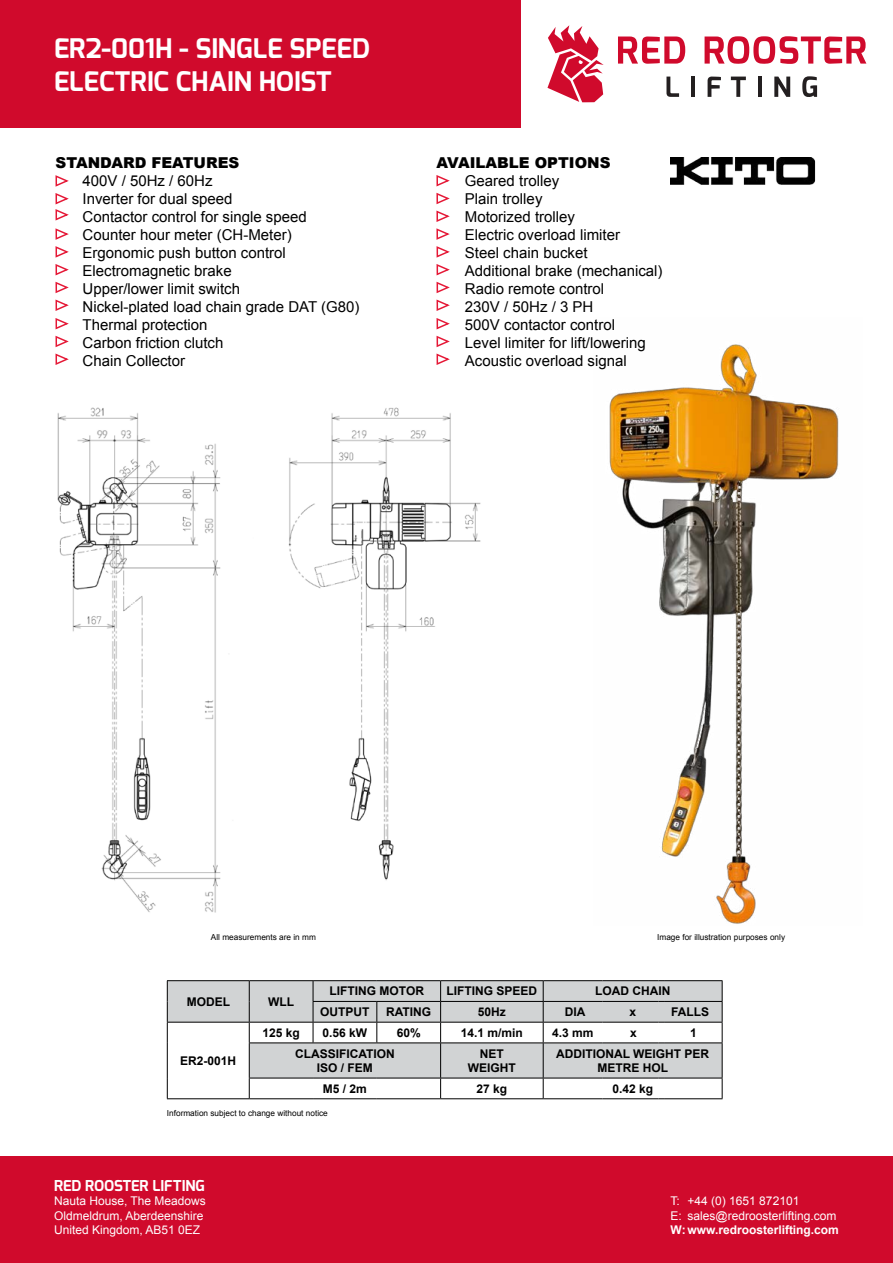
<style>
.page{position:relative;width:893px;height:1263px;background:#fff}
.page>*{position:absolute;margin:0;border:0;box-sizing:border-box;transform-origin:0 0}
.t1{font:700 27px/32.4px "Exo";color:#fff}
.t2{font:15px/18px "Arial";color:#000}
.t3{font:900 15px "Arial";color:#000}
.t4{font:700 15px "Exo";color:#fff}
.t5{font:700 12px/14.4px "Arial";color:#000;text-align:center}
.t6{font:12px "Arial";color:#fff}
.t7{font:700 12px "Arial";color:#fff}
.t8{font:8.25px "Arial";color:#000}
</style>
<div class="page">
<div style="left:0;top:1157px;width:893px;height:106px;background:#d00a2c"></div>
<div style="left:0;top:0;width:521px;height:128px;background:#d00a2c"></div>
<svg style="left:547px;top:25px;width:57px;height:77px"></svg>
<svg style="left:618px;top:37px;width:67px;height:27px"></svg>
<svg style="left:705px;top:36px;width:161px;height:28px"></svg>
<svg style="left:666px;top:77px;width:13px;height:20px"></svg>
<hr style="left:691px;top:77px;width:4px;height:20px;background:#231f20">
<svg style="left:708px;top:77px;width:13px;height:20px"></svg>
<svg style="left:731px;top:77px;width:15px;height:20px"></svg>
<hr style="left:758px;top:77px;width:4px;height:20px;background:#231f20">
<svg style="left:774px;top:77px;width:16px;height:20px"></svg>
<svg style="left:802px;top:76px;width:15px;height:21px"></svg>
<img style="left:670px;top:157px;width:146px;height:28px">
<img style="left:609px;top:344px;width:230px;height:580px">
<svg style="left:55px;top:175px;width:14px;height:190px"></svg>
<svg style="left:436px;top:175px;width:14px;height:190px"></svg>
<img style="left:57px;top:407px;width:424px;height:506px">
<svg style="left:168px;top:981px;width:554px;height:97px;fill:#d1d3d4"></svg>
<hr style="left:167px;top:980px;width:82px;height:1px;background:#000">
<hr style="left:249px;top:980px;width:64px;height:1px;background:#000">
<hr style="left:313px;top:980px;width:64px;height:1px;background:#000">
<hr style="left:377px;top:980px;width:64px;height:1px;background:#000">
<hr style="left:441px;top:980px;width:102px;height:1px;background:#000">
<hr style="left:543px;top:980px;width:59px;height:1px;background:#000">
<hr style="left:607px;top:980px;width:51px;height:1px;background:#000">
<hr style="left:665px;top:980px;width:57px;height:1px;background:#000">
<hr style="left:313px;top:1001px;width:64px;height:1px;background:#000">
<hr style="left:377px;top:1001px;width:64px;height:1px;background:#000">
<hr style="left:441px;top:1001px;width:102px;height:1px;background:#000">
<hr style="left:543px;top:1001px;width:59px;height:1px;background:#000">
<hr style="left:607px;top:1001px;width:51px;height:1px;background:#000">
<hr style="left:665px;top:1001px;width:57px;height:1px;background:#000">
<hr style="left:167px;top:1022px;width:82px;height:1px;background:#000">
<svg style="left:167px;top:981px;width:1px;height:62px"></svg>
<hr style="left:249px;top:1022px;width:64px;height:1px;background:#000">
<svg style="left:249px;top:981px;width:1px;height:61px"></svg>
<hr style="left:313px;top:1022px;width:64px;height:1px;background:#000">
<svg style="left:313px;top:981px;width:1px;height:61px"></svg>
<hr style="left:377px;top:1022px;width:64px;height:1px;background:#000">
<svg style="left:376px;top:1002px;width:1px;height:40px"></svg>
<hr style="left:441px;top:1022px;width:102px;height:1px;background:#000">
<svg style="left:440px;top:981px;width:1px;height:61px"></svg>
<hr style="left:543px;top:1022px;width:59px;height:1px;background:#000">
<svg style="left:543px;top:981px;width:1px;height:61px"></svg>
<hr style="left:607px;top:1022px;width:51px;height:1px;background:#000">
<hr style="left:665px;top:1022px;width:57px;height:1px;background:#000">
<svg style="left:722px;top:981px;width:1px;height:61px"></svg>
<hr style="left:167px;top:1043px;width:1px;height:35px;background:#000">
<hr style="left:249px;top:1042px;width:64px;height:1px;background:#000">
<hr style="left:249px;top:1043px;width:1px;height:35px;background:#000">
<hr style="left:313px;top:1042px;width:64px;height:1px;background:#000">
<hr style="left:377px;top:1042px;width:64px;height:1px;background:#000">
<hr style="left:441px;top:1042px;width:102px;height:1px;background:#000">
<hr style="left:440px;top:1043px;width:1px;height:35px;background:#000">
<hr style="left:543px;top:1042px;width:59px;height:1px;background:#000">
<hr style="left:543px;top:1043px;width:1px;height:35px;background:#000">
<hr style="left:607px;top:1042px;width:51px;height:1px;background:#000">
<hr style="left:665px;top:1042px;width:57px;height:1px;background:#000">
<hr style="left:722px;top:1043px;width:1px;height:35px;background:#000">
<svg style="left:167px;top:1078px;width:1px;height:20px"></svg>
<hr style="left:249px;top:1078px;width:64px;height:1px;background:#000">
<svg style="left:249px;top:1078px;width:1px;height:20px"></svg>
<hr style="left:313px;top:1078px;width:64px;height:1px;background:#000">
<hr style="left:377px;top:1078px;width:64px;height:1px;background:#000">
<hr style="left:441px;top:1078px;width:102px;height:1px;background:#000">
<svg style="left:440px;top:1078px;width:1px;height:20px"></svg>
<hr style="left:543px;top:1078px;width:59px;height:1px;background:#000">
<svg style="left:543px;top:1078px;width:1px;height:20px"></svg>
<hr style="left:607px;top:1078px;width:51px;height:1px;background:#000">
<hr style="left:665px;top:1078px;width:57px;height:1px;background:#000">
<svg style="left:722px;top:1078px;width:1px;height:20px"></svg>
<hr style="left:167px;top:1098px;width:82px;height:1px;background:#000">
<hr style="left:249px;top:1098px;width:64px;height:1px;background:#000">
<hr style="left:313px;top:1098px;width:64px;height:1px;background:#000">
<hr style="left:377px;top:1098px;width:64px;height:1px;background:#000">
<hr style="left:441px;top:1098px;width:102px;height:1px;background:#000">
<hr style="left:543px;top:1098px;width:59px;height:1px;background:#000">
<hr style="left:607px;top:1098px;width:51px;height:1px;background:#000">
<hr style="left:665px;top:1098px;width:57px;height:1px;background:#000">
<h1 class="t1" style="left:54px;top:33px;width:318px">ER2-001H - SINGLE SPEED<br>ELECTRIC CHAIN HOIST</h1>
<p class="t3" style="left:56px;top:151px;width:185px">STANDARD FEATURES</p>
<p class="t2" style="left:82px;top:172px;width:279px">400V / 50Hz / 60Hz<br>Inverter for dual speed<br>Contactor control for single speed<br>Counter hour meter (CH-Meter)<br>Ergonomic push button control<br>Electromagnetic brake<br>Upper/lower limit switch<br>Nickel-plated load chain grade DAT (G80)<br>Thermal protection<br>Carbon friction clutch<br>Chain Collector</p>
<p class="t3" style="left:436px;top:152px;width:176px">AVAILABLE OPTIONS</p>
<p class="t2" style="left:465px;top:172px;width:199px">Geared trolley<br>Plain trolley<br>Motorized trolley<br>Electric overload limiter<br>Steel chain bucket<br>Additional brake (mechanical)<br>Radio remote control<br>230V / 50Hz / 3 PH<br>500V contactor control<br>Level limiter for lift/lowering<br>Acoustic overload signal</p>
<p class="t8" style="left:211px;top:932px;width:106px">All measurements are in mm</p>
<p class="t8" style="left:657px;top:932px;width:129px">Image for illustration purposes only</p>
<p class="t5" style="left:187px;top:995px;width:45px">MODEL</p>
<p class="t5" style="left:268px;top:995px;width:27px">WLL</p>
<p class="t5" style="left:330px;top:984px;width:96px">LIFTING MOTOR</p>
<p class="t5" style="left:447px;top:984px;width:92px">LIFTING SPEED</p>
<p class="t5" style="left:595px;top:984px;width:77px">LOAD CHAIN</p>
<p class="t5" style="left:320px;top:1005px;width:51px">OUTPUT</p>
<p class="t5" style="left:386px;top:1005px;width:47px">RATING</p>
<p class="t5" style="left:478px;top:1005px;width:30px">50Hz</p>
<p class="t5" style="left:565px;top:1005px;width:22px">DIA</p>
<p class="t5" style="left:629px;top:1005px;width:8px">x</p>
<p class="t5" style="left:671px;top:1005px;width:40px">FALLS</p>
<p class="t5" style="left:180px;top:1054px;width:58px">ER2-001H</p>
<p class="t5" style="left:262px;top:1026px;width:39px">125 kg</p>
<p class="t5" style="left:323px;top:1026px;width:46px">0.56 kW</p>
<p class="t5" style="left:397px;top:1026px;width:26px">60%</p>
<p class="t5" style="left:461px;top:1026px;width:64px">14.1 m/min</p>
<p class="t5" style="left:552px;top:1026px;width:43px">4.3 mm</p>
<p class="t5" style="left:630px;top:1026px;width:8px">x</p>
<p class="t5" style="left:690px;top:1026px;width:8px">1</p>
<p class="t5" style="left:295px;top:1046px;width:101px">CLASSIFICATION<br>ISO / FEM</p>
<p class="t5" style="left:468px;top:1046px;width:49px">NET<br>WEIGHT</p>
<p class="t5" style="left:556px;top:1046px;width:155px">ADDITIONAL WEIGHT PER<br>METRE HOL</p>
<p class="t5" style="left:323px;top:1082px;width:46px">M5 / 2m</p>
<p class="t5" style="left:477px;top:1082px;width:32px">27 kg</p>
<p class="t5" style="left:612px;top:1082px;width:42px">0.42 kg</p>
<p class="t8" style="left:167px;top:1107px;width:162px">Information subject to change without notice</p>
<p class="t4" style="left:54px;top:1176px;width:152px">RED ROOSTER LIFTING</p>
<p class="t6" style="left:54px;top:1193px;width:153px">Nauta House, The Meadows</p>
<p class="t6" style="left:671px;top:1193px;width:130px">T: +44 (0) 1651 872101</p>
<p class="t6" style="left:54px;top:1207px;width:151px">Oldmeldrum, Aberdeenshire</p>
<p class="t6" style="left:671px;top:1207px;width:167px">E: sales@redroosterlifting.com</p>
<p class="t6" style="left:54px;top:1222px;width:148px">United Kingdom, AB51 0EZ</p>
<p class="t7" style="left:671px;top:1222px;width:170px">W: www.redroosterlifting.com</p>
</div>
